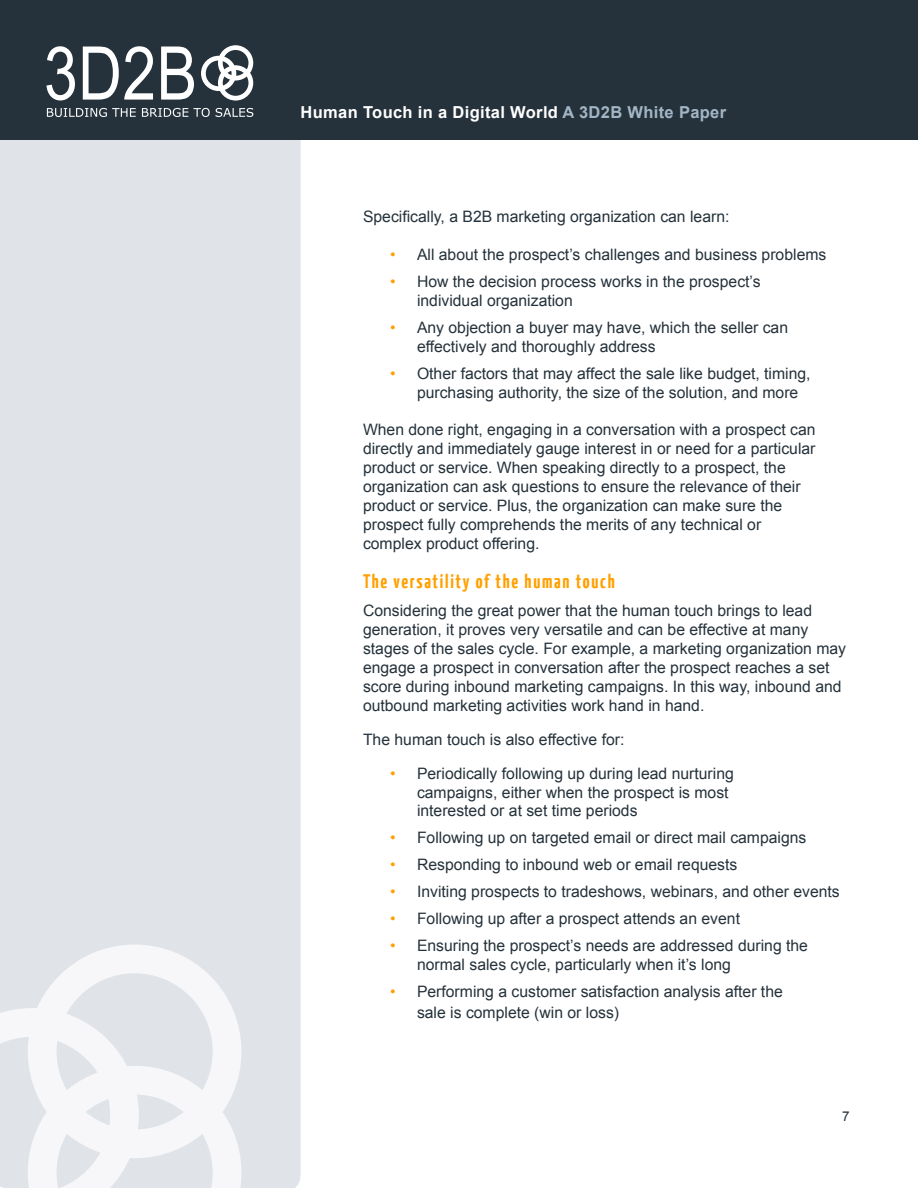
<style>
.page{position:relative;width:918px;height:1188px;background:#fff}
.page>*{position:absolute;margin:0;border:0;box-sizing:border-box;transform-origin:0 0}
.t1{font:700 19.5px "Yanone Kaffeesatz";letter-spacing:.09em;color:#ffa000}
.t2{font:700 16.5px "Arial";letter-spacing:.02em;color:#fff}
.t3{font:15.75px/18.9px "Arial";color:#25323b}
.t4{font:13.5px "Arial";color:#25323b}
.s1{color:#a3b6c5}
.s2{color:#ffa000}
</style>
<div class="page">
<div style="left:0;top:140px;width:301px;height:1048px;background:#e0e3e8"></div>
<div style="left:0;top:0;width:918px;height:140px;background:#25323b"></div>
<svg style="left:28px;top:945px;width:213px;height:63px;fill:#e0e3e8"></svg>
<svg style="left:0;top:1008px;width:241px;height:180px"></svg>
<svg style="left:46px;top:46px;width:29px;height:54px"></svg>
<svg style="left:83px;top:46px;width:70px;height:54px"></svg>
<svg style="left:161px;top:47px;width:33px;height:53px"></svg>
<svg style="left:47px;top:108px;width:89px;height:9px"></svg>
<svg style="left:142px;top:108px;width:68px;height:9px"></svg>
<svg style="left:216px;top:108px;width:37px;height:9px"></svg>
<svg style="left:201px;top:45px;width:52px;height:56px"></svg>
<p class="t2" style="left:301px;top:101px;width:427px">Human Touch in a Digital World <span class="s1">A 3D2B White Paper</span></p>
<p class="t3" style="left:363px;top:207px;width:368px">Specifically, a B2B marketing organization can learn:</p>
<p class="t3" style="left:390px;top:245px;width:438px"><span class="s2">•</span> All about the prospect’s challenges and business problems</p>
<p class="t3" style="left:417px;top:272px;width:345px;text-indent:-27px"><span class="s2">•</span> How the decision process works in the prospect’s individual organization</p>
<p class="t3" style="left:417px;top:318px;width:373px;text-indent:-27px"><span class="s2">•</span> Any objection a buyer may have, which the seller can effectively and thoroughly address</p>
<p class="t3" style="left:417px;top:364px;width:395px;text-indent:-27px"><span class="s2">•</span> Other factors that may affect the sale like budget, timing, purchasing authority, the size of the solution, and more</p>
<p class="t3" style="left:363px;top:421px;width:454px">When done right, engaging in a conversation with a prospect can directly and immediately gauge interest in or need for a particular product or service. When speaking directly to a prospect, the organization can ask questions to ensure the relevance of their product or service. Plus, the organization can make sure the</p>
<p class="t3" style="left:363px;top:515px;width:400px">prospect fully comprehends the merits of any technical or</p>
<p class="t3" style="left:363px;top:534px;width:178px">complex product offering.</p>
<p class="t1" style="left:363px;top:570px;width:253px">The versatility of the human touch</p>
<p class="t3" style="left:363px;top:602px;width:485px">Considering the great power that the human touch brings to lead generation, it proves very versatile and can be effective at many stages of the sales cycle. For example, a marketing organization may engage a prospect in conversation after the prospect reaches a set score during inbound marketing campaigns. In this way, inbound and outbound marketing activities work hand in hand.</p>
<p class="t3" style="left:363px;top:730px;width:263px">The human touch is also effective for:</p>
<p class="t3" style="left:417px;top:764px;width:318px;text-indent:-27px"><span class="s2">•</span> Periodically following up during lead nurturing campaigns, either when the prospect is most interested or at set time periods</p>
<p class="t3" style="left:390px;top:829px;width:418px"><span class="s2">•</span> Following up on targeted email or direct mail campaigns</p>
<p class="t3" style="left:390px;top:856px;width:349px"><span class="s2">•</span> Responding to inbound web or email requests</p>
<p class="t3" style="left:390px;top:883px;width:451px"><span class="s2">•</span> Inviting prospects to tradeshows, webinars, and other events</p>
<p class="t3" style="left:390px;top:910px;width:352px"><span class="s2">•</span> Following up after a prospect attends an event</p>
<p class="t3" style="left:417px;top:937px;width:393px;text-indent:-27px"><span class="s2">•</span> Ensuring the prospect’s needs are addressed during the normal sales cycle, particularly when it’s long</p>
<p class="t3" style="left:417px;top:981px;width:367px;line-height:21px;text-indent:-27px"><span class="s2">•</span> Performing a customer satisfaction analysis after the sale is complete (win or loss)</p>
<p class="t4" style="left:842px;top:1108px;width:9px">7</p>
</div>
